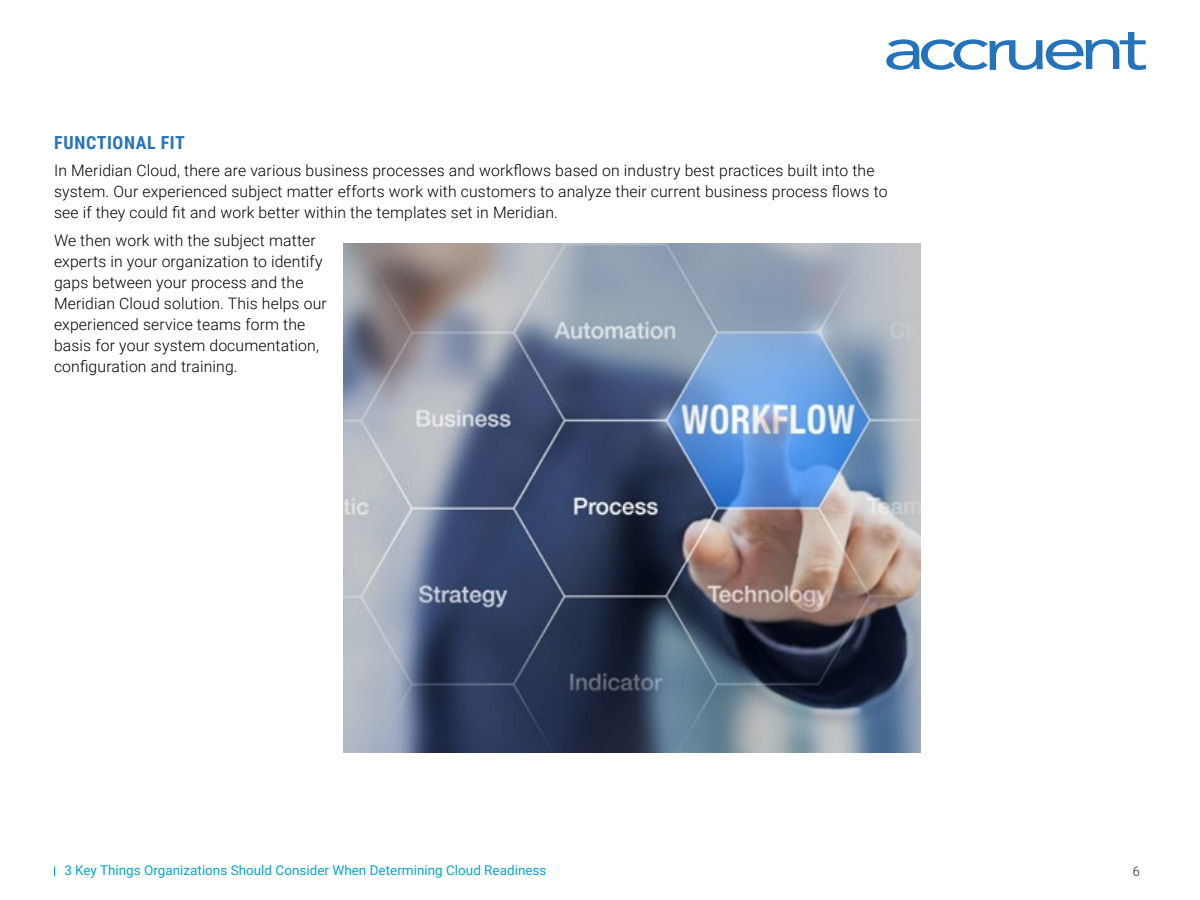
<style>
.page{position:relative;width:1200px;height:900px;background:#fff}
.page>*{position:absolute;margin:0;border:0;box-sizing:border-box;transform-origin:0 0}
.t1{font:700 18px "Roboto Condensed";letter-spacing:.035em;color:#2574bb}
.t2{font:300 15.75px/21px "Roboto";letter-spacing:.01em;color:#000}
.t3{font:13.5px "Roboto";color:#05a6ce}
.t4{font:13.5px "Roboto";color:#636466}
</style>
<div class="page">
<svg style="left:886px;top:32px;width:260px;height:38px"></svg>
<img style="left:343px;top:243px;width:578px;height:509px">
<p class="t1" style="left:54px;top:129px;width:132px">FUNCTIONAL FIT</p>
<p class="t2" style="left:54px;top:160px;width:835px">In Meridian Cloud, there are various business processes and workflows based on industry best practices built into the system. Our experienced subject matter efforts work with customers to analyze their current business process flows to see if they could fit and work better within the templates set in Meridian.</p>
<p class="t2" style="left:54px;top:229px;width:274px">We then work with the subject matter experts in your organization to identify gaps between your process and the Meridian Cloud solution. This helps our experienced service teams form the basis for your system documentation, configuration and training.</p>
<p class="t3" style="left:64px;top:861px;width:484px">3 Key Things Organizations Should Consider When Determining Cloud Readiness</p>
<p class="t4" style="left:1133px;top:862px;width:9px">6</p>
</div>
